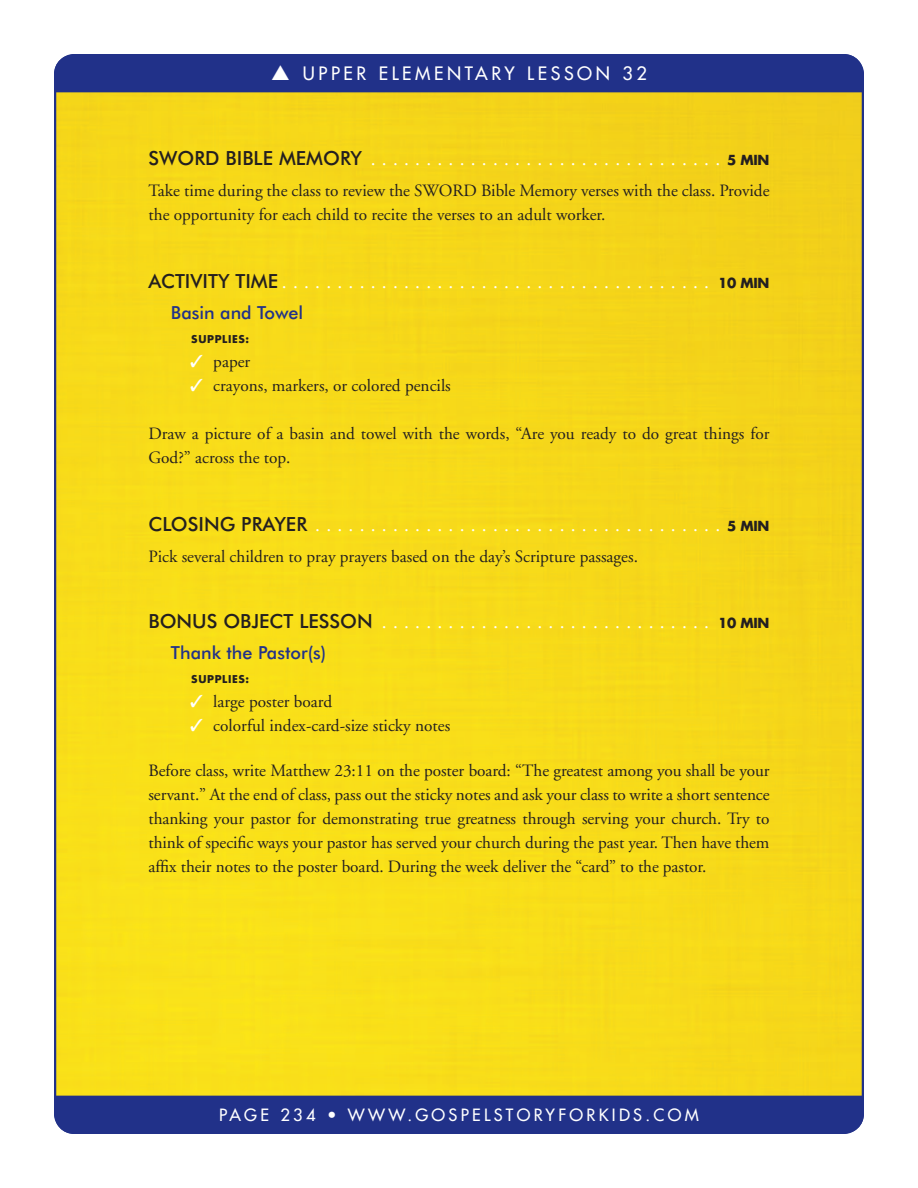
<style>
.page{position:relative;width:918px;height:1188px;background:#fff}
.page>*{position:absolute;margin:0;border:0;box-sizing:border-box;transform-origin:0 0}
.SUB_1{font:19.5px "Adobe Garamond";color:#fff}
.LS_Subhead_2{font:500 18px "Futura BT";color:#213189}
.t1{font:18px "Futura";letter-spacing:.2em;color:#fff}
.TXT{font:17.25px/24px "Adobe Garamond";color:#231f20}
.t2{font:16.5px "Futura";letter-spacing:.2em;color:#fff}
.LS_Supply_List_Inden{font:700 10.5px "Futura";letter-spacing:.06em;color:#231f20}
.s1{font-family:"Futura BT";font-weight:500;color:#231f20}
.s2{font-family:"Futura";font-weight:700;font-size:13.5px;color:#231f20}
.s3{color:#fff}
</style>
<div class="page">
<div style="left:57px;top:92px;width:804px;height:1004px;background:#f7db1a"></div>
<div style="left:54px;top:54px;width:810px;height:38px;background:#213189"></div>
<div style="left:54px;top:1096px;width:810px;height:38px;background:#213189"></div>
<p class="t1" style="left:271px;top:62px;width:377px">▲ UPPER ELEMENTARY LESSON 32</p>
<p class="SUB_1" style="left:148px;top:149px;width:623px"><span class="s1">SWORD BIBLE MEMORY</span> ................................ <span class="s2">5 MIN</span></p>
<p class="TXT" style="left:148px;top:179px;width:623px">Take time during the class to review the SWORD Bible Memory verses with the class. Provide the opportunity for each child to recite the verses to an adult worker.</p>
<p class="SUB_1" style="left:148px;top:272px;width:623px"><span class="s1">ACTIVITY TIME</span>....................................... <span class="s2">10 MIN</span></p>
<p class="LS_Subhead_2" style="left:171px;top:302px;width:134px">Basin and Towel</p>
<p class="LS_Supply_List_Inden" style="left:191px;top:332px;width:60px">SUPPLIES:</p>
<p class="TXT" style="left:190px;top:350px;width:62px"><span class="s3">✓</span> paper</p>
<p class="TXT" style="left:190px;top:374px;width:262px"><span class="s3">✓</span> crayons, markers, or colored pencils</p>
<p class="TXT" style="left:148px;top:422px;width:623px">Draw a picture of a basin and towel with the words, “Are you ready to do great things for<br>God?” across the top.</p>
<p class="SUB_1" style="left:148px;top:515px;width:623px"><span class="s1">CLOSING PRAYER</span>..................................... <span class="s2">5 MIN</span></p>
<p class="TXT" style="left:148px;top:545px;width:491px">Pick several children to pray prayers based on the day’s Scripture passages.</p>
<p class="SUB_1" style="left:148px;top:611px;width:623px"><span class="s1">BONUS OBJECT LESSON</span> .............................. <span class="s2">10 MIN</span></p>
<p class="LS_Subhead_2" style="left:171px;top:641px;width:157px">Thank the Pastor(s)</p>
<p class="LS_Supply_List_Inden" style="left:191px;top:672px;width:60px">SUPPLIES:</p>
<p class="TXT" style="left:190px;top:690px;width:144px"><span class="s3">✓</span> large poster board</p>
<p class="TXT" style="left:190px;top:714px;width:262px"><span class="s3">✓</span> colorful index-card-size sticky notes</p>
<p class="TXT" style="left:148px;top:759px;width:623px;text-align:justify">Before class, write Matthew 23:11 on the poster board: “The greatest among you shall be your servant.” At the end of class, pass out the sticky notes and ask your class to write a short sentence thanking your pastor for demonstrating true greatness through serving your church. Try to think of specific ways your pastor has served your church during the past year. Then have them affix their notes to the poster board. During the week deliver the “card” to the pastor.</p>
<p class="t2" style="left:219px;top:1105px;width:481px">PAGE 234 • WWW.GOSPELSTORYFORKIDS.COM</p>
</div>
